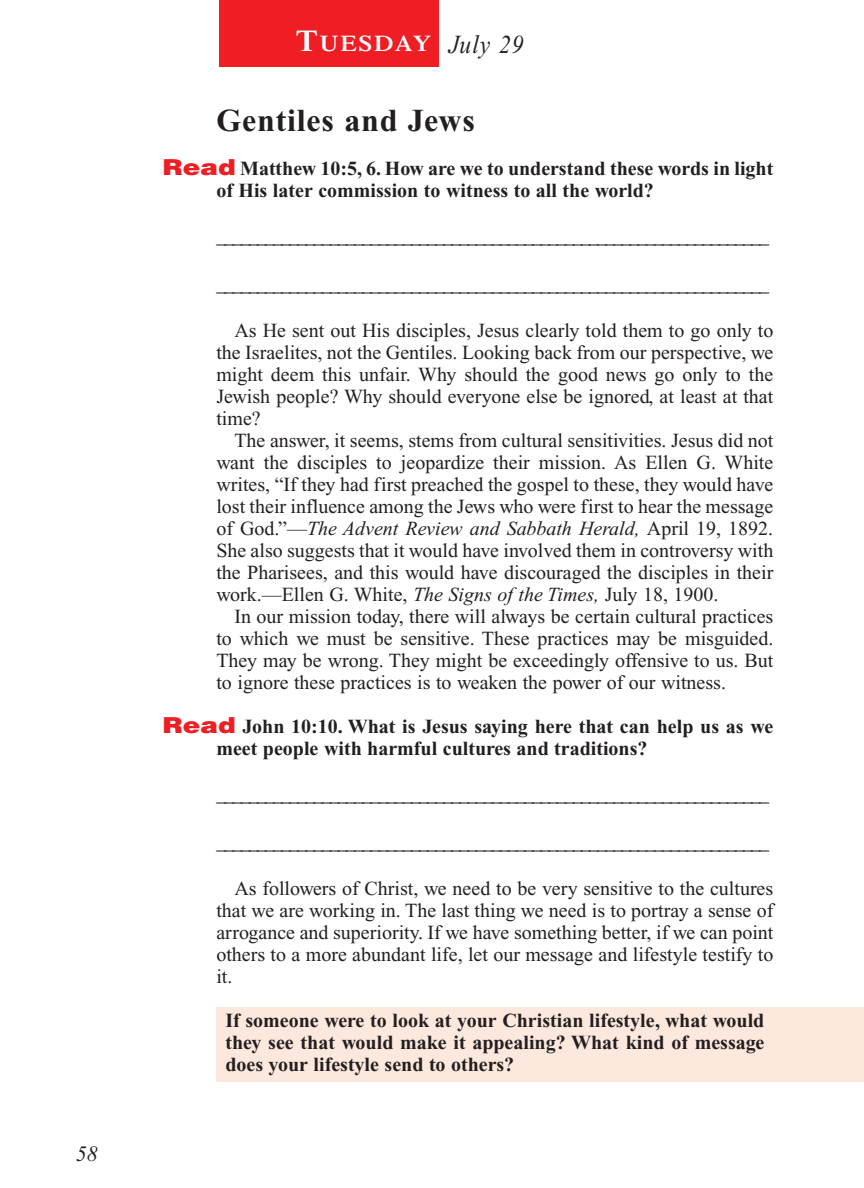
<style>
.page{position:relative;width:864px;height:1188px;background:#fff}
.page>*{position:absolute;margin:0;border:0;box-sizing:border-box;transform-origin:0 0}
.t1{font:700 32px "Times New Roman";letter-spacing:.025em;color:#231f20}
.t2{font:600 22.4px "Times";letter-spacing:.065em;color:#fff;scale:1.1 1}
.t3{font:italic 22px "Times New Roman";color:#231f20}
.t4{font:20px/22px "Times New Roman";color:#231f20;text-align:justify}
.t5{font:700 20px/22px "Times New Roman";color:#231f20}
.t6{font:italic 20px "Times New Roman";color:#231f20}
.s1{font-size:30px}
.s2{font-family:"Times New Roman";font-weight:400;font-style:italic;font-size:26px;color:#231f20}
.s3{font-family:"Helvetica";font-weight:900;font-size:22px;color:#ee1e24}
.s4{font-style:italic}
</style>
<div class="page">
<div style="left:216px;top:1007px;width:648px;height:75px;background:#fde8dd"></div>
<div style="left:219px;top:0;width:220px;height:67px;background:#ee1e24"></div>
<p class="t3" style="left:76px;top:1146px;width:23px">58</p>
<p class="t2" style="left:296px;top:35px;width:208px"><span class="s1">T</span>UESDAY <span class="s2">July 29</span></p>
<h1 class="t1" style="left:216px;top:110px;width:260px">Gentiles and Jews</h1>
<p class="t5" style="left:216px;top:159px;width:559px;text-indent:-54px"><span class="s3">Read</span> Matthew 10:5, 6. How are we to understand these words in light of His later commission to witness to all the world?</p>
<p class="t6" style="left:216px;top:229px;width:554px">____________________________________________________________________</p>
<p class="t6" style="left:216px;top:277px;width:554px">____________________________________________________________________</p>
<p class="t4" style="left:216px;top:321px;width:559px;text-indent:18px">As He sent out His disciples, Jesus clearly told them to go only to the Israelites, not the Gentiles. Looking back from our perspective, we might deem this unfair. Why should the good news go only to the Jewish people? Why should everyone else be ignored, at least at that time?</p>
<p class="t4" style="left:216px;top:431px;width:559px;text-indent:18px">The answer, it seems, stems from cultural sensitivities. Jesus did not want the disciples to jeopardize their mission. As Ellen G. White writes, “If they had first preached the gospel to these, they would have lost their influence among the Jews who were first to hear the message of God.”—<span class="s4">The Advent Review and Sabbath Herald,</span> April 19, 1892.<br>She also suggests that it would have involved them in controversy with the Pharisees, and this would have discouraged the disciples in their work.—Ellen G. White, <span class="s4">The Signs of the Times,</span> July 18, 1900.</p>
<p class="t4" style="left:216px;top:607px;width:559px;text-indent:18px">In our mission today, there will always be certain cultural practices to which we must be sensitive. These practices may be misguided.<br>They may be wrong. They might be exceedingly offensive to us. But to ignore these practices is to weaken the power of our witness.</p>
<p class="t5" style="left:216px;top:717px;width:558px;text-indent:-54px"><span class="s3">Read</span> John 10:10. What is Jesus saying here that can help us as we meet people with harmful cultures and traditions?</p>
<p class="t6" style="left:216px;top:787px;width:554px">____________________________________________________________________</p>
<p class="t6" style="left:216px;top:835px;width:554px">____________________________________________________________________</p>
<p class="t4" style="left:216px;top:879px;width:559px;text-indent:18px">As followers of Christ, we need to be very sensitive to the cultures that we are working in. The last thing we need is to portray a sense of arrogance and superiority. If we have something better, if we can point others to a more abundant life, let our message and lifestyle testify to it.</p>
<p class="t5" style="left:225px;top:1011px;width:541px;text-align:justify">If someone were to look at your Christian lifestyle, what would they see that would make it appealing? What kind of message does your lifestyle send to others?</p>
</div>
